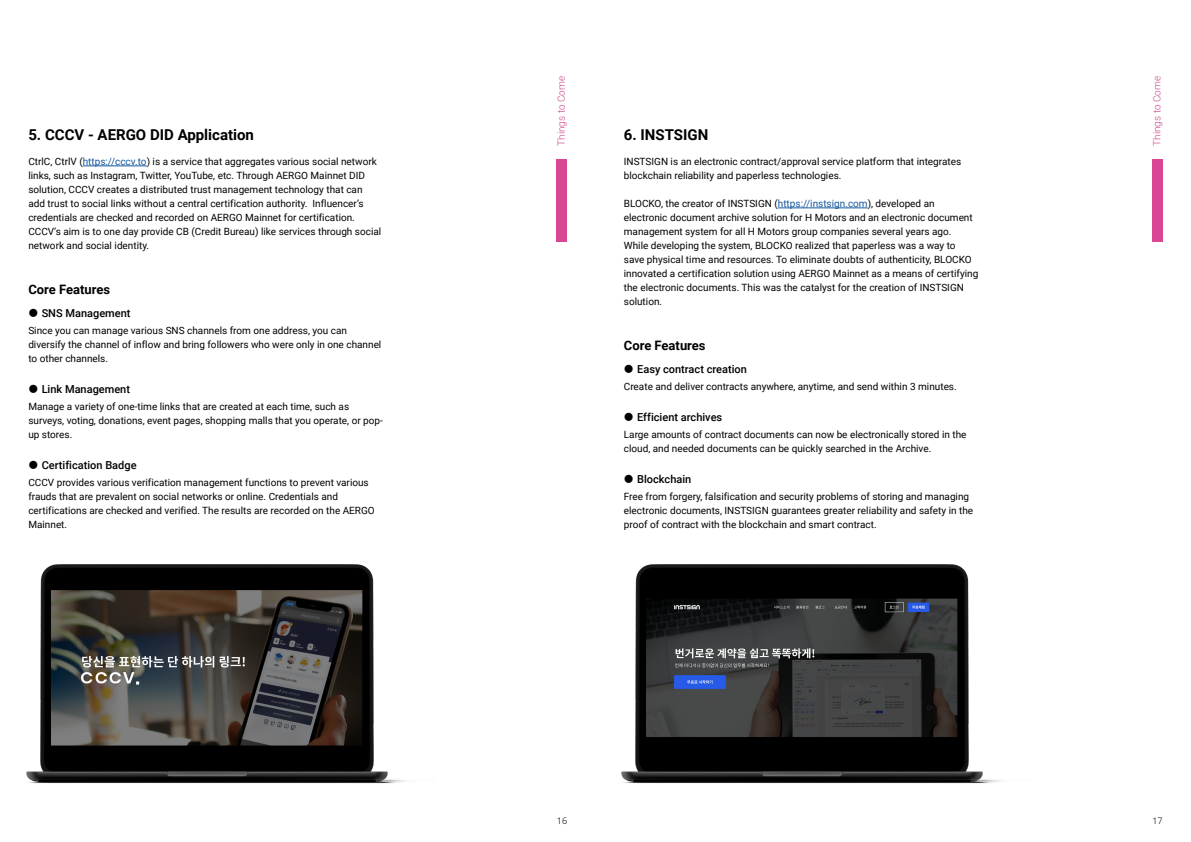
<style>
.page{position:relative;width:1191px;height:842px;background:#fff}
.page>*{position:absolute;margin:0;border:0;box-sizing:border-box;transform-origin:0 0}
.t1{font:700 15px "Roboto";color:#000}
.t2{font:700 13px "Roboto";color:#000}
.t3{font:500 11px "Roboto";color:#000}
.t4{font:10px/14px "Roboto";color:#000}
.t5{font:300 10px "Roboto";color:#ca448a}
.t6{font:300 9px "Noto Sans";color:#000}
.s1{color:#15599f}
.s2{font-family:"Apple Gothic";font-weight:400;font-size:14px}
</style>
<div class="page">
<hr style="left:83px;top:166px;width:64px;height:1px;background:#15599f">
<div style="left:556px;top:160px;width:11px;height:82px;background:#d94794"></div>
<img style="left:26px;top:564px;width:381px;height:220px">
<hr style="left:778px;top:208px;width:89px;height:1px;background:#15599f">
<div style="left:1152px;top:160px;width:10px;height:82px;background:#d94794"></div>
<img style="left:621px;top:564px;width:381px;height:220px">
<h1 class="t1" style="left:28px;top:125px;width:227px">5. CCCV - AERGO DID Application</h1>
<p class="t4" style="left:28px;top:154px;width:354px">CtrlC, CtrlV (<span class="s1">https://cccv.to</span>) is a service that aggregates various social network links, such as Instagram, Twitter, YouTube, etc. Through AERGO Mainnet DID solution, CCCV creates a distributed trust management technology that can add trust to social links without a central certification authority. Influencer’s credentials are checked and recorded on AERGO Mainnet for certification.<br>CCCV’s aim is to one day provide CB (Credit Bureau) like services through social network and social identity.</p>
<h2 class="t2" style="left:28px;top:280px;width:83px">Core Features</h2>
<p class="t3" style="left:28px;top:305px;width:104px"><span class="s2">●</span> SNS Management</p>
<p class="t4" style="left:28px;top:323px;width:354px">Since you can manage various SNS channels from one address, you can diversify the channel of inflow and bring followers who were only in one channel to other channels.</p>
<p class="t3" style="left:28px;top:381px;width:103px"><span class="s2">●</span> Link Management</p>
<p class="t4" style="left:28px;top:399px;width:356px">Manage a variety of one-time links that are created at each time, such as surveys, voting, donations, event pages, shopping malls that you operate, or pop&shy;up stores.</p>
<p class="t3" style="left:28px;top:457px;width:110px"><span class="s2">●</span> Certification Badge</p>
<p class="t4" style="left:28px;top:475px;width:348px">CCCV provides various verification management functions to prevent various frauds that are prevalent on social networks or online. Credentials and certifications are checked and verified. The results are recorded on the AERGO Mainnet.</p>
<p class="t5" style="left:554px;top:146px;width:71px;rotate:-90deg">Things to Come</p>
<h1 class="t1" style="left:624px;top:125px;width:86px">6. INSTSIGN</h1>
<p class="t4" style="left:624px;top:154px;width:339px">INSTSIGN is an electronic contract/approval service platform that integrates blockchain reliability and paperless technologies.</p>
<p class="t4" style="left:624px;top:196px;width:356px">BLOCKO, the creator of INSTSIGN (<span class="s1">https://instsign.com</span>), developed an electronic document archive solution for H Motors and an electronic document management system for all H Motors group companies several years ago.<br>While developing the system, BLOCKO realized that paperless was a way to save physical time and resources. To eliminate doubts of authenticity, BLOCKO innovated a certification solution using AERGO Mainnet as a means of certifying the electronic documents. This was the catalyst for the creation of INSTSIGN solution.</p>
<h2 class="t2" style="left:624px;top:336px;width:83px">Core Features</h2>
<p class="t3" style="left:624px;top:361px;width:125px"><span class="s2">●</span> Easy contract creation</p>
<p class="t4" style="left:624px;top:379px;width:334px">Create and deliver contracts anywhere, anytime, and send within 3 minutes.</p>
<p class="t3" style="left:624px;top:409px;width:100px"><span class="s2">●</span> Efficient archives</p>
<p class="t4" style="left:624px;top:427px;width:344px">Large amounts of contract documents can now be electronically stored in the cloud, and needed documents can be quickly searched in the Archive.</p>
<p class="t3" style="left:624px;top:471px;width:69px"><span class="s2">●</span> Blockchain</p>
<p class="t4" style="left:624px;top:489px;width:351px">Free from forgery, falsification and security problems of storing and managing electronic documents, INSTSIGN guarantees greater reliability and safety in the proof of contract with the blockchain and smart contract.</p>
<p class="t6" style="left:557px;top:815px;width:12px">16</p>
<p class="t5" style="left:1150px;top:146px;width:71px;rotate:-90deg">Things to Come</p>
<p class="t6" style="left:1152px;top:815px;width:12px">17</p>
</div>
